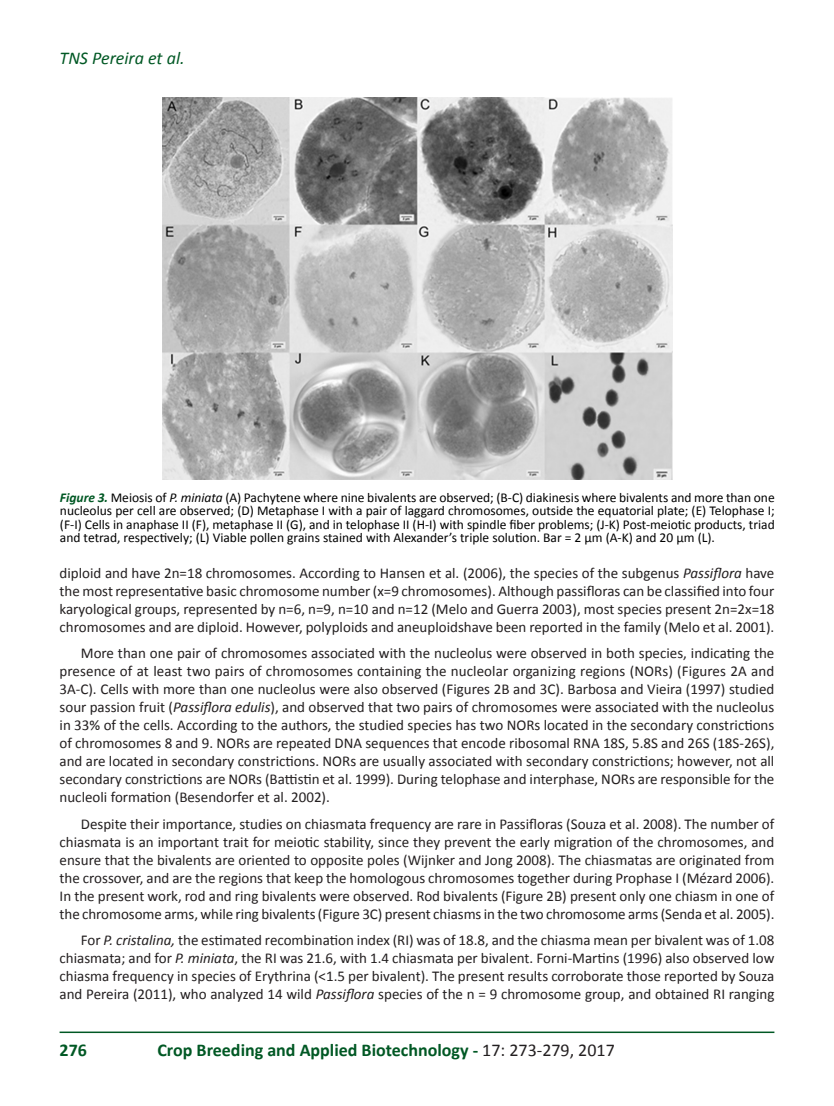
<style>
.page{position:relative;width:834px;height:1106px;background:#fff}
.page>*{position:absolute;margin:0;border:0;box-sizing:border-box;transform-origin:0 0}
.t1{font:700 18px "Calibri";color:#005824}
.t2{font:italic 18px "Calibri";color:#005824}
.CORPO_DE_TEXTO{font:15px/18px "Calibri";color:#231f20;text-align:justify}
.FIGURAS_E_TABELAS{font:13.5px/13.5px "Calibri";color:#000;text-align:justify}
.s1{font-weight:700;font-style:italic;color:#005824}
.s2{font-style:italic}
.s3{font-weight:400;color:#231f20}
</style>
<div class="page">
<hr style="left:60px;top:1031px;width:714px;height:2px;background:#005824">
<img style="left:162px;top:98px;width:510px;height:382px">
<p class="t2" style="left:60px;top:45px;width:127px">TNS Pereira et al.</p>
<p class="FIGURAS_E_TABELAS" style="left:60px;top:490px;width:716px"><span class="s1">Figure 3.</span> Meiosis of <span class="s2">P. miniata</span> (A) Pachytene where nine bivalents are observed; (B-C) diakinesis where bivalents and more than one nucleolus per cell are observed; (D) Metaphase I with a pair of laggard chromosomes, outside the equatorial plate; (E) Telophase I; (F-I) Cells in anaphase II (F), metaphase II (G), and in telophase II (H-I) with spindle fiber problems; (J-K) Post-meiotic products, triad and tetrad, respectively; (L) Viable pollen grains stained with Alexander’s triple solution. Bar = 2 μm (A-K) and 20 μm (L).</p>
<p class="CORPO_DE_TEXTO" style="left:60px;top:563px;width:716px">diploid and have 2n=18 chromosomes. According to Hansen et al. (2006), the species of the subgenus <span class="s2">Passiflora</span> have the most representative basic chromosome number (x=9 chromosomes). Although passifloras can be classified into four karyological groups, represented by n=6, n=9, n=10 and n=12 (Melo and Guerra 2003), most species present 2n=2x=18 chromosomes and are diploid. However, polyploids and aneuploidshave been reported in the family (Melo et al. 2001).</p>
<p class="CORPO_DE_TEXTO" style="left:60px;top:644px;width:716px;text-indent:21px">More than one pair of chromosomes associated with the nucleolus were observed in both species, indicating the presence of at least two pairs of chromosomes containing the nucleolar organizing regions (NORs) (Figures 2A and 3A-C). Cells with more than one nucleolus were also observed (Figures 2B and 3C). Barbosa and Vieira (1997) studied sour passion fruit (<span class="s2">Passiflora edulis</span>), and observed that two pairs of chromosomes were associated with the nucleolus in 33% of the cells. According to the authors, the studied species has two NORs located in the secondary constrictions of chromosomes 8 and 9. NORs are repeated DNA sequences that encode ribosomal RNA 18S, 5.8S and 26S (18S-26S), and are located in secondary constrictions. NORs are usually associated with secondary constrictions; however, not all secondary constrictions are NORs (Battistin et al. 1999). During telophase and interphase, NORs are responsible for the nucleoli formation (Besendorfer et al. 2002).</p>
<p class="CORPO_DE_TEXTO" style="left:60px;top:814px;width:716px;text-indent:21px">Despite their importance, studies on chiasmata frequency are rare in Passifloras (Souza et al. 2008). The number of chiasmata is an important trait for meiotic stability, since they prevent the early migration of the chromosomes, and ensure that the bivalents are oriented to opposite poles (Wijnker and Jong 2008). The chiasmatas are originated from the crossover, and are the regions that keep the homologous chromosomes together during Prophase I (Mézard 2006).<br>In the present work, rod and ring bivalents were observed. Rod bivalents (Figure 2B) present only one chiasm in one of the chromosome arms, while ring bivalents (Figure 3C) present chiasms in the two chromosome arms (Senda et al. 2005).</p>
<p class="CORPO_DE_TEXTO" style="left:60px;top:931px;width:716px;text-indent:21px">For <span class="s2">P. cristalina,</span> the estimated recombination index (RI) was of 18.8, and the chiasma mean per bivalent was of 1.08 chiasmata; and for <span class="s2">P. miniata</span>, the RI was 21.6, with 1.4 chiasmata per bivalent. Forni-Martins (1996) also observed low chiasma frequency in species of Erythrina (&lt;1.5 per bivalent). The present results corroborate those reported by Souza and Pereira (2011), who analyzed 14 wild <span class="s2">Passiflora</span> species of the n = 9 chromosome group, and obtained RI ranging</p>
<p class="t1" style="left:60px;top:1037px;width:29px">276</p>
<p class="t1" style="left:157px;top:1037px;width:459px">Crop Breeding and Applied Biotechnology - <span class="s3">17: 273-279, 2017</span></p>
</div>
